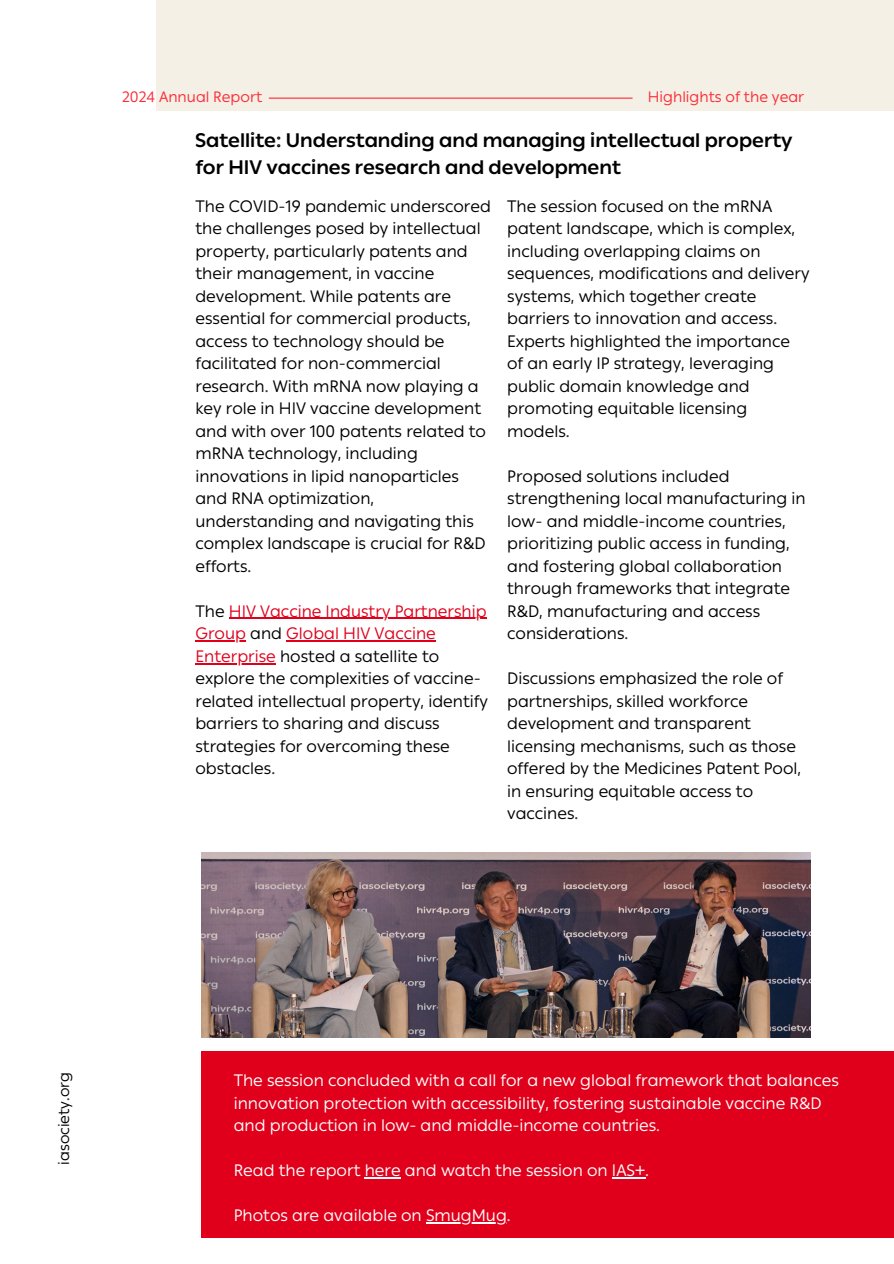
<style>
.page{position:relative;width:894px;height:1264px;background:#fff}
.page>*{position:absolute;margin:0;border:0;box-sizing:border-box;transform-origin:0 0}
.t1{font:700 19.5px/27px "IAS Ribbon Sans";color:#000}
.t2{font:16.5px/22.5px "IAS Ribbon Sans";color:#000}
.t3{font:16.5px/22.5px "IAS Ribbon Sans";color:#fff}
.t4{font:16.5px "IAS Ribbon Sans";color:#e0001b}
.t5{font:15px "IAS Ribbon Sans";color:#fc2b38}
.t6{font:15px "IAS Ribbon Sans";color:#000}
.s1{color:#000}
.s2{color:#e0001b}
</style>
<div class="page">
<div style="left:156px;top:0;width:737px;height:111px;background:#f5f0e5"></div>
<hr style="left:269px;top:98px;width:363px;height:1px;background:#fc2b38">
<img style="left:202px;top:852px;width:608px;height:185px">
<div style="left:202px;top:1051px;width:691px;height:186px;background:#e0001b"></div>
<hr style="left:364px;top:1177px;width:36px;height:1px;background:#fff">
<hr style="left:611px;top:1177px;width:34px;height:1px;background:#fff">
<hr style="left:426px;top:1222px;width:81px;height:1px;background:#fff">
<hr style="left:229px;top:618px;width:257px;height:1px;background:#e0001b">
<hr style="left:195px;top:640px;width:51px;height:1px;background:#e0001b">
<hr style="left:286px;top:640px;width:149px;height:1px;background:#e0001b">
<hr style="left:195px;top:663px;width:81px;height:1px;background:#e0001b">
<p class="t5" style="left:647px;top:88px;width:158px">Highlights of the year</p>
<p class="t5" style="left:122px;top:88px;width:142px">2024 Annual Report</p>
<p class="t1" style="left:195px;top:127px;width:598px">Satellite: Understanding and managing intellectual property for HIV vaccines research and development</p>
<p class="t2" style="left:507px;top:194px;width:304px">The session focused on the mRNA patent landscape, which is complex, including overlapping claims on sequences, modifications and delivery systems, which together create barriers to innovation and access.<br>Experts highlighted the importance of an early IP strategy, leveraging public domain knowledge and promoting equitable licensing models.</p>
<p class="t2" style="left:507px;top:464px;width:300px">Proposed solutions included strengthening local manufacturing in low- and middle-income countries, prioritizing public access in funding, and fostering global collaboration through frameworks that integrate R&amp;D, manufacturing and access considerations.</p>
<p class="t2" style="left:507px;top:667px;width:295px">Discussions emphasized the role of partnerships, skilled workforce development and transparent licensing mechanisms, such as those offered by the Medicines Patent Pool, in ensuring equitable access to vaccines.</p>
<p class="t2" style="left:195px;top:195px;width:297px">The COVID-19 pandemic underscored the challenges posed by intellectual property, particularly patents and their management, in vaccine development. While patents are essential for commercial products, access to technology should be facilitated for non-commercial research. With mRNA now playing a key role in HIV vaccine development and with over 100 patents related to mRNA technology, including innovations in lipid nanoparticles and RNA optimization, understanding and navigating this complex landscape is crucial for R&amp;D efforts.</p>
<p class="t4" style="left:195px;top:601px;width:292px"><span class="s1">The</span> HIV Vaccine Industry Partnership</p>
<p class="t4" style="left:195px;top:623px;width:242px">Group <span class="s1">and</span> Global HIV Vaccine</p>
<p class="t2" style="left:195px;top:645px;width:294px"><span class="s2">Enterprise</span> hosted a satellite to explore the complexities of vaccine&shy;related intellectual property, identify barriers to sharing and discuss strategies for overcoming these obstacles.</p>
<p class="t6" style="left:55px;top:1164px;width:94px;rotate:-90deg">iasociety.org</p>
<p class="t3" style="left:234px;top:1069px;width:606px">The session concluded with a call for a new global framework that balances innovation protection with accessibility, fostering sustainable vaccine R&amp;D and production in low- and middle-income countries.</p>
<p class="t3" style="left:234px;top:1159px;width:417px">Read the report here and watch the session on IAS+.</p>
<p class="t3" style="left:234px;top:1204px;width:278px">Photos are available on SmugMug.</p>
</div>
